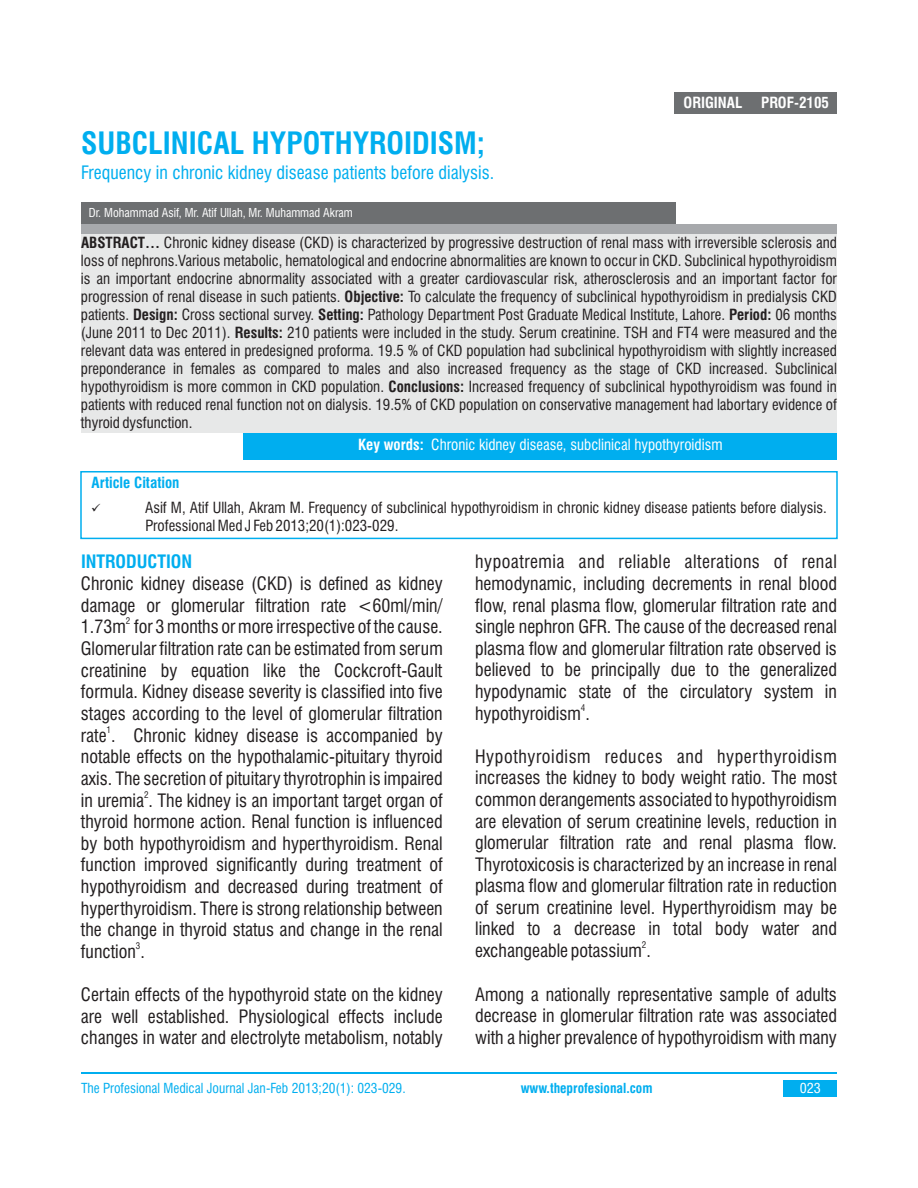
<style>
.page{position:relative;width:918px;height:1188px;background:#fff}
.page>*{position:absolute;margin:0;border:0;box-sizing:border-box;transform-origin:0 0}
.t1{font:700 condensed 30px "Swiss 721 BT";color:#00aeef}
.t2{font:condensed 18px/21.6px "Swiss 721 BT";color:#231f20}
.t3{font:condensed 18px "Swiss 721 BT";color:#00aeef}
.t4{font:condensed 18px "Swiss 721 BT";letter-spacing:.03em;color:#231f20}
.t5{font:condensed 18px "Swiss 721 BT";letter-spacing:.035em;color:#231f20}
.t6{font:700 condensed 18px "Swiss 721 BT";color:#00aeef}
.t7{font:condensed 15px/18px "Swiss 721 BT";color:#231f20;text-align:justify}
.t8{font:condensed 15px "Swiss 721 BT";color:#fff}
.t9{font:700 condensed 15px "Swiss 721 BT";color:#fff}
.t10{font:700 condensed 15px "Swiss 721 BT";color:#00aeef}
.t11{font:condensed 13.5px "Swiss 721 BT";color:#00aeef}
.t12{font:700 condensed 13.5px "Swiss 721 BT";color:#00aeef}
.t13{font:condensed 13.5px "Swiss 721 BT";color:#fff;scale:1.04 1}
.t14{font:condensed 12px "Swiss 721 BT";color:#fff}
.t15{font:condensed 9px "Swiss 721 BT";color:#231f20}
.s1{font-weight:700}
</style>
<div class="page">
<div style="left:81px;top:202px;width:594px;height:22px;background:#6d6f71"></div>
<div style="left:81px;top:224px;width:756px;height:10px;background:#a7a9ac"></div>
<div style="left:81px;top:234px;width:756px;height:199px;background:#e7e8e8"></div>
<div style="left:243px;top:433px;width:594px;height:27px;background:#00aeef"></div>
<div style="left:675px;top:92px;width:162px;height:21px;background:#6d6f71"></div>
<div style="left:783px;top:1080px;width:54px;height:16px;background:#00aeef"></div>
<hr style="left:81px;top:1073px;width:756px;height:1px;background:#00aeef">
<div style="left:80px;top:471px;width:758px;height:68px;border:2px solid #00aeef"></div>
<h1 class="t1" style="left:81px;top:132px;width:405px">SUBCLINICAL HYPOTHYROIDISM;</h1>
<p class="t3" style="left:81px;top:165px;width:415px">Frequency in chronic kidney disease patients before dialysis.</p>
<p class="t14" style="left:89px;top:208px;width:265px">Dr. Mohammad Asif, Mr. Atif Ullah, Mr. Muhammad Akram</p>
<p class="t9" style="left:684px;top:97px;width:60px">ORIGINAL</p>
<p class="t9" style="left:761px;top:97px;width:69px">PROF-2105</p>
<p class="t7" style="left:81px;top:235px;width:758px"><span class="s1">ABSTRACT…</span> Chronic kidney disease (CKD) is characterized by progressive destruction of renal mass with irreversible sclerosis and loss of nephrons.Various metabolic, hematological and endocrine abnormalities are known to occur in CKD. Subclinical hypothyroidism is an important endocrine abnormality associated with a greater cardiovascular risk, atherosclerosis and an important factor for progression of renal disease in such patients. <span class="s1">Objective:</span> To calculate the frequency of subclinical hypothyroidism in predialysis CKD patients. <span class="s1">Design:</span> Cross sectional survey. <span class="s1">Setting:</span> Pathology Department Post Graduate Medical Institute, Lahore. <span class="s1">Period:</span> 06 months (June 2011 to Dec 2011). <span class="s1">Results:</span> 210 patients were included in the study. Serum creatinine. TSH and FT4 were measured and the relevant data was entered in predesigned proforma. 19.5 % of CKD population had subclinical hypothyroidism with slightly increased preponderance in females as compared to males and also increased frequency as the stage of CKD increased. Subclinical hypothyroidism is more common in CKD population. <span class="s1">Conclusions:</span> Increased frequency of subclinical hypothyroidism was found in patients with reduced renal function not on dialysis. 19.5% of CKD population on conservative management had labortary evidence of thyroid dysfunction.</p>
<p class="t10" style="left:92px;top:476px;width:89px">Article Citation</p>
<p class="t8" style="left:358px;top:439px;width:366px"><span class="s1">Key words:</span> Chronic kidney disease, subclinical hypothyroidism</p>
<p class="t7" style="left:145px;top:500px;width:683px">Asif M, Atif Ullah, Akram M. Frequency of subclinical hypothyroidism in chronic kidney disease patients before dialysis.<br>Professional Med J Feb 2013;20(1):023-029.</p>
<p class="t6" style="left:81px;top:555px;width:113px">INTRODUCTION</p>
<p class="t4" style="left:475px;top:555px;width:363px">hypoatremia and reliable alterations of renal</p>
<p class="t2" style="left:81px;top:574px;width:363px">Chronic kidney disease (CKD) is defined as kidney</p>
<p class="t2" style="left:475px;top:574px;width:363px">hemodynamic, including decrements in renal blood</p>
<p class="t2" style="left:81px;top:596px;width:363px">damage or glomerular filtration rate &lt;60ml/min/</p>
<p class="t2" style="left:475px;top:596px;width:363px">flow, renal plasma flow, glomerular filtration rate and</p>
<p class="t15" style="left:126px;top:618px;width:6px">2</p>
<p class="t2" style="left:81px;top:618px;width:363px">1.73m for 3 months or more irrespective of the cause.</p>
<p class="t2" style="left:475px;top:618px;width:363px">single nephron GFR. The cause of the decreased renal</p>
<p class="t2" style="left:81px;top:640px;width:363px">Glomerular filtration rate can be estimated from serum</p>
<p class="t2" style="left:475px;top:639px;width:363px">plasma flow and glomerular filtration rate observed is</p>
<p class="t2" style="left:81px;top:661px;width:363px">creatinine by equation like the Cockcroft-Gault</p>
<p class="t2" style="left:475px;top:661px;width:363px">believed to be principally due to the generalized</p>
<p class="t2" style="left:81px;top:683px;width:363px">formula. Kidney disease severity is classified into five</p>
<p class="t2" style="left:475px;top:682px;width:363px">hypodynamic state of the circulatory system in</p>
<p class="t15" style="left:581px;top:704px;width:6px">4</p>
<p class="t2" style="left:81px;top:704px;width:363px">stages according to the level of glomerular filtration</p>
<p class="t2" style="left:475px;top:704px;width:116px">hypothyroidism .</p>
<p class="t15" style="left:107px;top:726px;width:6px">1</p>
<p class="t2" style="left:81px;top:726px;width:363px">rate . Chronic kidney disease is accompanied by notable effects on the hypothalamic-pituitary thyroid</p>
<p class="t5" style="left:475px;top:749px;width:363px">Hypothyroidism reduces and hyperthyroidism</p>
<p class="t2" style="left:81px;top:769px;width:363px">axis. The secretion of pituitary thyrotrophin is impaired</p>
<p class="t2" style="left:475px;top:769px;width:363px">increases the kidney to body weight ratio. The most</p>
<p class="t15" style="left:144px;top:791px;width:6px">2</p>
<p class="t2" style="left:81px;top:791px;width:363px">in uremia . The kidney is an important target organ of</p>
<p class="t2" style="left:475px;top:791px;width:363px">common derangements associated to hypothyroidism</p>
<p class="t2" style="left:81px;top:813px;width:363px">thyroid hormone action. Renal function is influenced</p>
<p class="t2" style="left:475px;top:812px;width:363px">are elevation of serum creatinine levels, reduction in</p>
<p class="t2" style="left:81px;top:834px;width:363px">by both hypothyroidism and hyperthyroidism. Renal</p>
<p class="t2" style="left:475px;top:834px;width:363px">glomerular filtration rate and renal plasma flow.</p>
<p class="t2" style="left:81px;top:856px;width:363px">function improved significantly during treatment of</p>
<p class="t2" style="left:475px;top:855px;width:363px">Thyrotoxicosis is characterized by an increase in renal</p>
<p class="t2" style="left:81px;top:878px;width:363px">hypothyroidism and decreased during treatment of</p>
<p class="t2" style="left:475px;top:877px;width:363px">plasma flow and glomerular filtration rate in reduction</p>
<p class="t2" style="left:81px;top:899px;width:363px">hyperthyroidism. There is strong relationship between</p>
<p class="t2" style="left:475px;top:898px;width:363px">of serum creatinine level. Hyperthyroidism may be</p>
<p class="t2" style="left:81px;top:921px;width:363px">the change in thyroid status and change in the renal</p>
<p class="t2" style="left:475px;top:920px;width:363px">linked to a decrease in total body water and</p>
<p class="t15" style="left:136px;top:942px;width:6px">3</p>
<p class="t15" style="left:642px;top:942px;width:6px">2</p>
<p class="t2" style="left:81px;top:943px;width:66px">function .</p>
<p class="t2" style="left:475px;top:942px;width:177px">exchangeable potassium .</p>
<p class="t2" style="left:81px;top:986px;width:363px">Certain effects of the hypothyroid state on the kidney</p>
<p class="t2" style="left:475px;top:985px;width:363px">Among a nationally representative sample of adults</p>
<p class="t2" style="left:81px;top:1007px;width:363px">are well established. Physiological effects include</p>
<p class="t2" style="left:475px;top:1007px;width:363px">decrease in glomerular filtration rate was associated</p>
<p class="t2" style="left:81px;top:1029px;width:363px">changes in water and electrolyte metabolism, notably</p>
<p class="t2" style="left:475px;top:1028px;width:363px">with a higher prevalence of hypothyroidism with many</p>
<p class="t11" style="left:81px;top:1083px;width:326px">The Profesional Medical Journal Jan-Feb 2013;20(1): 023-029.</p>
<p class="t12" style="left:521px;top:1083px;width:133px">www.theprofesional.com</p>
<p class="t13" style="left:800px;top:1083px;width:22px">023</p>
</div>
